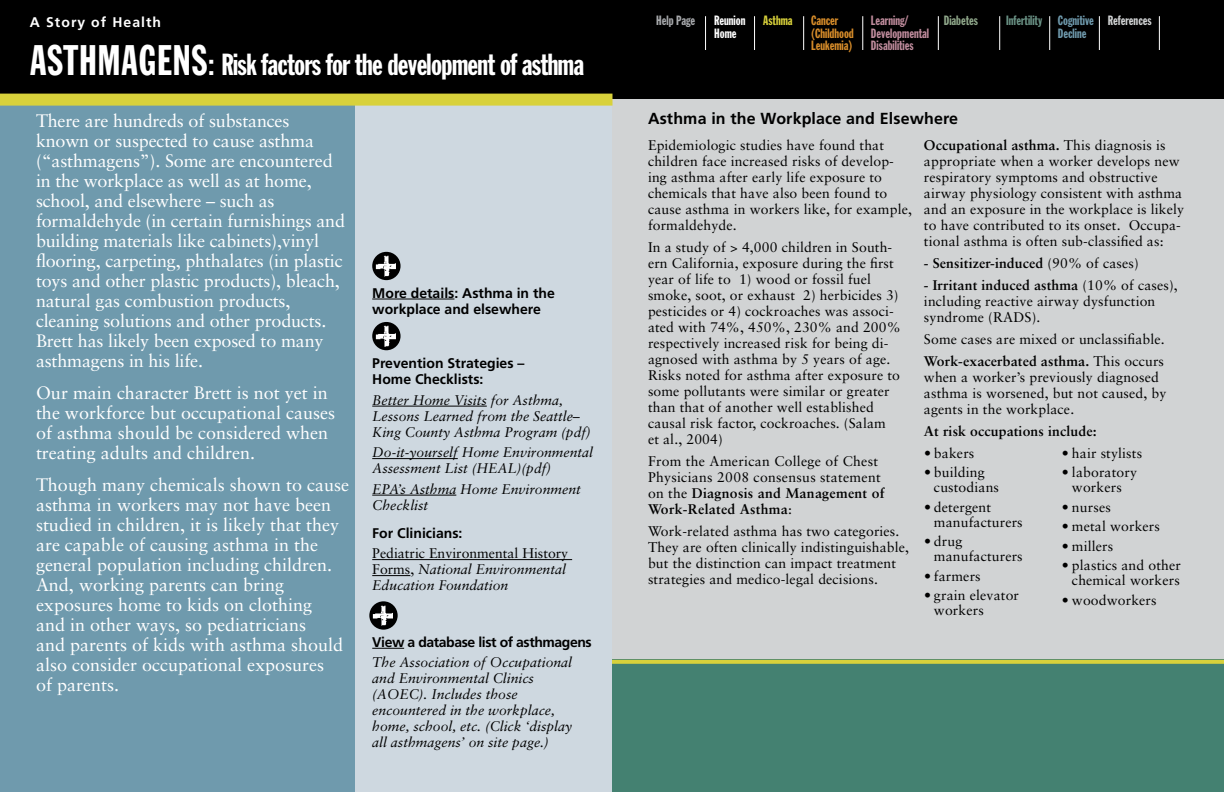
<style>
.page{position:relative;width:1224px;height:792px;background:#fff}
.page>*{position:absolute;margin:0;border:0;box-sizing:border-box;transform-origin:0 0}
.t1{font:30px "Franklin Gothic Extra Cond";letter-spacing:-.02em;color:#fff}
.t2{font:18px/20px "Sabon LT";color:#fff}
.t3{font:700 16px "Frutiger";letter-spacing:.01em;color:#000}
.t4{font:14px/16px "Sabon LT";letter-spacing:.01em;color:#000}
.t5{font:italic 14px/16px "Sabon LT";color:#000}
.t6{font:700 14px/16px "Frutiger";color:#000}
.t7{font:700 14px "Sabon LT";letter-spacing:.01em;color:#000}
.t8{font:700 14px "Frutiger";letter-spacing:-.03em;color:#000}
.t9{font:700 14px "Frutiger";letter-spacing:.075em;color:#fff}
.t10{font:13.3px/12.3px "Franklin Gothic Extra Cond";color:#c08c9d}
.t11{font:13.3px/12.3px "Franklin Gothic Extra Cond";color:#d88d2a}
.t12{font:13.3px/12.3px "Franklin Gothic Extra Cond";color:#6f9aad}
.t13{font:13.3px "Franklin Gothic Extra Cond";color:#fff}
.t14{font:13.3px "Franklin Gothic Extra Cond";color:#6b9386}
.t15{font:13.3px "Franklin Gothic Extra Cond";color:#d1d3d4}
.t16{font:13.3px "Franklin Gothic Extra Cond";color:#a7a9ac}
.t17{font:13.3px "Franklin Gothic Extra Cond";color:#8fa78a}
.t18{font:13.3px "Franklin Gothic Extra Cond";color:#d8d13b}
.s1{font-size:42px}
.s2{font-style:normal}
.s3{font-weight:700}
.s4{font-weight:400}
</style>
<div class="page">
<div style="left:612px;top:0;width:612px;height:100px;background:#000"></div>
<hr style="left:863px;top:16px;width:1px;height:34px;background:#fff">
<hr style="left:938px;top:16px;width:1px;height:34px;background:#fff">
<hr style="left:999px;top:16px;width:1px;height:34px;background:#fff">
<hr style="left:1049px;top:16px;width:1px;height:34px;background:#fff">
<hr style="left:1099px;top:16px;width:1px;height:34px;background:#fff">
<hr style="left:1159px;top:16px;width:1px;height:34px;background:#fff">
<hr style="left:803px;top:16px;width:1px;height:34px;background:#fff">
<hr style="left:754px;top:16px;width:1px;height:34px;background:#fff">
<hr style="left:705px;top:16px;width:1px;height:34px;background:#fff">
<div style="left:0;top:100px;width:356px;height:692px;background:#6f9aad"></div>
<div style="left:356px;top:100px;width:256px;height:692px;background:#ced8e0"></div>
<div style="left:612px;top:100px;width:612px;height:640px;background:#d1d3d4"></div>
<div style="left:612px;top:660px;width:612px;height:132px;background:#448171"></div>
<div style="left:0;top:0;width:612px;height:100px;background:#000"></div>
<div style="left:0;top:94px;width:612px;height:12px;background:#d8d13b"></div>
<svg style="left:612px;top:660px;width:612px;height:4px;background:#d0cd3d"></svg>
<svg style="left:372px;top:252px;width:29px;height:28px"></svg>
<img style="left:373px;top:255px;width:26px;height:22px">
<svg style="left:372px;top:322px;width:29px;height:28px"></svg>
<img style="left:373px;top:325px;width:26px;height:21px">
<hr style="left:372px;top:406px;width:115px;height:1px;background:#000">
<hr style="left:372px;top:458px;width:86px;height:1px;background:#000">
<hr style="left:372px;top:495px;width:84px;height:1px;background:#000">
<hr style="left:372px;top:559px;width:200px;height:1px;background:#000">
<hr style="left:372px;top:575px;width:38px;height:1px;background:#000">
<hr style="left:372px;top:299px;width:82px;height:1px;background:#000">
<hr style="left:372px;top:648px;width:32px;height:1px;background:#000">
<svg style="left:369px;top:601px;width:29px;height:29px"></svg>
<img style="left:370px;top:604px;width:26px;height:23px">
<p class="t9" style="left:30px;top:14px;width:133px">A Story of Health</p>
<h1 class="t1" style="left:30px;top:48px;width:555px"><span class="s1">Asthmagens</span>: Risk factors for the development of asthma</h1>
<p class="t2" style="left:36px;top:111px;width:311px">There are hundreds of substances known or suspected to cause asthma (“asthmagens”). Some are encountered in the workplace as well as at home, school, and elsewhere – such as formaldehyde (in certain furnishings and building materials like cabinets),vinyl flooring, carpeting, phthalates (in plastic toys and other plastic products), bleach, natural gas combustion products, cleaning solutions and other products.<br>Brett has likely been exposed to many asthmagens in his life.</p>
<p class="t2" style="left:36px;top:383px;width:301px">Our main character Brett is not yet in the workforce but occupational causes of asthma should be considered when treating adults and children.</p>
<p class="t2" style="left:36px;top:475px;width:315px">Though many chemicals shown to cause asthma in workers may not have been studied in children, it is likely that they are capable of causing asthma in the general population including children.<br>And, working parents can bring exposures home to kids on clothing<br>and in other ways, so pediatricians<br>and parents of kids with asthma should also consider occupational exposures<br>of parents.</p>
<p class="t6" style="left:372px;top:285px;width:184px">More details: Asthma in the workplace and elsewhere</p>
<p class="t6" style="left:372px;top:355px;width:154px">Prevention Strategies –<br>Home Checklists:</p>
<p class="t5" style="left:372px;top:392px;width:220px">Better Home Visits for Asthma,<br>Lessons Learned from the Seattle–<br>King County Asthma Program (pdf)</p>
<p class="t5" style="left:372px;top:444px;width:222px">Do-it-yourself Home Environmental<br>Assessment List (HEAL)(pdf)</p>
<p class="t5" style="left:372px;top:481px;width:210px">EPA’s Asthma Home Environment<br>Checklist</p>
<p class="t6" style="left:372px;top:525px;width:92px">For Clinicians:</p>
<p class="t5" style="left:372px;top:545px;width:198px"><span class="s2">Pediatric Environmental History<br>Forms,</span> National Environmental<br>Education Foundation</p>
<p class="t8" style="left:372px;top:634px;width:221px">View a database list of asthmagens</p>
<p class="t5" style="left:372px;top:654px;width:201px">The Association of Occupational and Environmental Clinics (AOEC). Includes those encountered in the workplace, home, school, etc. (Click ‘display all asthmagens’ on site page.)</p>
<p class="t11" style="left:811px;top:15px;width:44px">Cancer (Childhood<br>Leukemia)</p>
<p class="t10" style="left:871px;top:15px;width:60px">Learning/<br>Developmental<br>Disabilities</p>
<p class="t12" style="left:1058px;top:15px;width:38px">Cognitive<br>Decline</p>
<p class="t16" style="left:656px;top:14px;width:40px">Help Page</p>
<p class="t17" style="left:944px;top:14px;width:36px">Diabetes</p>
<p class="t14" style="left:1006px;top:14px;width:38px">Infertility</p>
<p class="t15" style="left:1108px;top:14px;width:45px">References</p>
<p class="t13" style="left:714px;top:14px;width:33px">Reunion</p>
<p class="t18" style="left:763px;top:14px;width:31px">Asthma</p>
<p class="t13" style="left:714px;top:26px;width:24px">Home</p>
<p class="t3" style="left:648px;top:109px;width:312px">Asthma in the Workplace and Elsewhere</p>
<p class="t4" style="left:648px;top:137px;width:265px">Epidemiologic studies have found that children face increased risks of develop&shy;ing asthma after early life exposure to chemicals that have also been found to cause asthma in workers like, for example, formaldehyde.</p>
<p class="t4" style="left:648px;top:239px;width:254px">In a study of &gt; 4,000 children in South&shy;ern California, exposure during the first year of life to 1) wood or fossil fuel smoke, soot, or exhaust 2) herbicides 3) pesticides or 4) cockroaches was associ&shy;ated with 74%, 450%, 230% and 200% respectively increased risk for being di&shy;agnosed with asthma by 5 years of age.<br>Risks noted for asthma after exposure to some pollutants were similar or greater than that of another well established causal risk factor, cockroaches. (Salam<br>et al., 2004)</p>
<p class="t4" style="left:648px;top:453px;width:238px">From the American College of Chest<br>Physicians 2008 consensus statement on the <span class="s3">Diagnosis and Management of<br>Work-Related Asthma</span>:</p>
<p class="t4" style="left:648px;top:523px;width:263px">Work-related asthma has two categories.<br>They are often clinically indistinguishable, but the distinction can impact treatment strategies and medico-legal decisions.</p>
<p class="t4" style="left:924px;top:137px;width:262px"><span class="s3">Occupational asthma.</span> This diagnosis is appropriate when a worker develops new respiratory symptoms and obstructive airway physiology consistent with asthma and an exposure in the workplace is likely to have contributed to its onset. Occupa&shy;tional asthma is often sub-classified as:</p>
<p class="t7" style="left:924px;top:255px;width:216px">- Sensitizer-induced <span class="s4">(90% of cases)</span></p>
<p class="t4" style="left:924px;top:277px;width:255px"><span class="s3">- Irritant induced asthma</span> (10% of cases), including reactive airway dysfunction syndrome (RADS).</p>
<p class="t4" style="left:924px;top:328px;width:242px;line-height:22px">Some cases are mixed or unclassifiable.<br><span class="s3">Work-exacerbated asthma.</span> This occurs</p>
<p class="t4" style="left:924px;top:369px;width:244px">when a worker’s previously diagnosed asthma is worsened, but not caused, by agents in the workplace.</p>
<p class="t7" style="left:924px;top:423px;width:174px">At risk occupations include:</p>
<p class="t4" style="left:924px;top:445px;width:52px">• bakers</p>
<p class="t4" style="left:934px;top:465px;width:67px;line-height:15px;text-indent:-10px">• building custodians</p>
<p class="t4" style="left:934px;top:499px;width:90px;line-height:15px;text-indent:-10px">• detergent manufacturers</p>
<p class="t4" style="left:934px;top:534px;width:90px;line-height:15px;text-indent:-10px">• drug manufacturers</p>
<p class="t4" style="left:924px;top:568px;width:58px">• farmers</p>
<p class="t4" style="left:934px;top:588px;width:87px;line-height:15px;text-indent:-10px">• grain elevator workers</p>
<p class="t4" style="left:1062px;top:445px;width:82px">• hair stylists</p>
<p class="t4" style="left:1062px;top:465px;width:77px;line-height:15px;text-align:center">• laboratory workers</p>
<p class="t4" style="left:1062px;top:499px;width:50px">• nurses</p>
<p class="t4" style="left:1062px;top:518px;width:99px">• metal workers</p>
<p class="t4" style="left:1062px;top:538px;width:53px">• millers</p>
<p class="t4" style="left:1062px;top:558px;width:120px;line-height:15px;text-align:right">• plastics and other chemical workers</p>
<p class="t4" style="left:1062px;top:592px;width:96px">• woodworkers</p>
</div>
